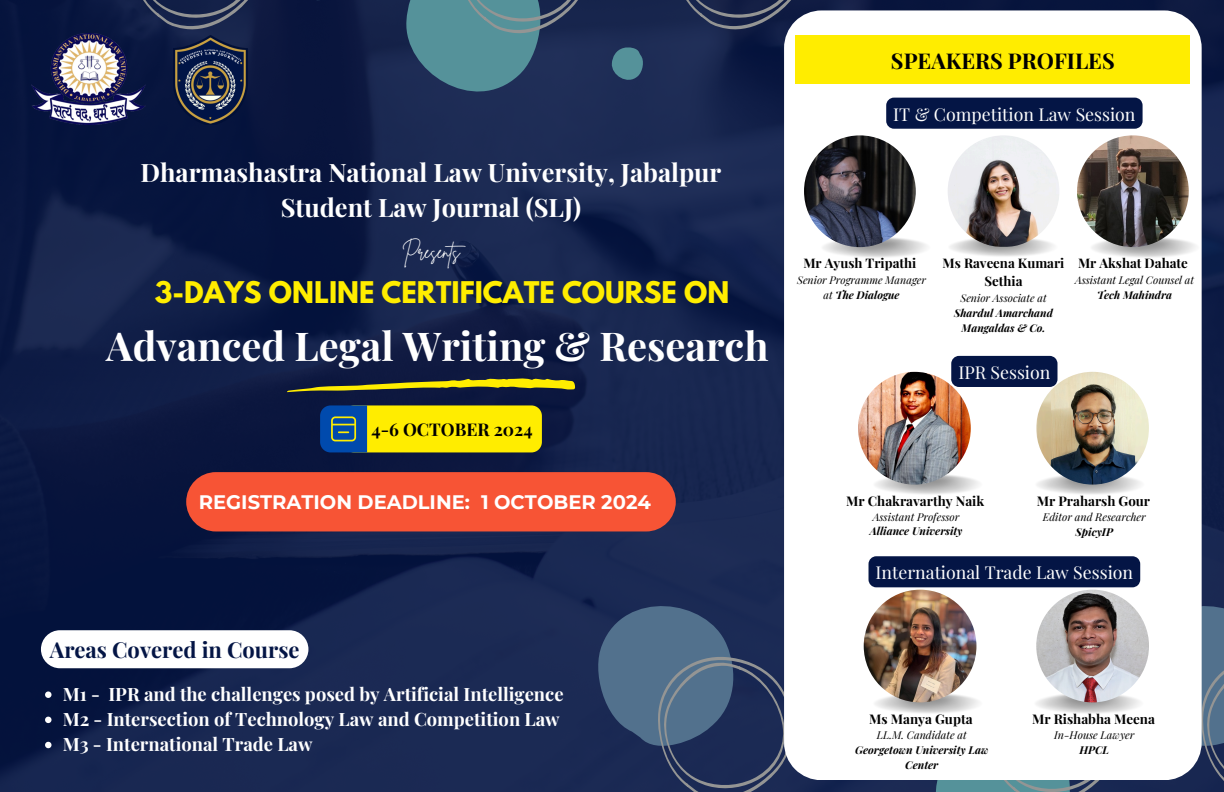
<style>
.page{position:relative;width:1224px;height:792px;background:#fff}
.page>*{position:absolute;margin:0;border:0;box-sizing:border-box;transform-origin:0 0}
.t1{font:700 39.7px "Playfair Display";color:#fff}
.t2{font:700 26.5px "League Spartan";color:#ffed00}
.t3{font:700 25.3px/35.2px "Playfair Display";color:#fff;text-align:center}
.t4{font:700 21.9px "Playfair Display";color:#041545}
.t5{font:700 21.7px "Playfair Display";color:#000}
.t6{font:700 19.5px "Montserrat";color:#fff}
.t7{font:700 18.4px "Playfair Display";color:#fff}
.t8{font:18.3px "Brittany Signature";color:#fff}
.t9{font:17.7px "Playfair Display";color:#fff}
.t10{font:700 17.5px "Playfair Display";color:#000}
.t11{font:700 13.3px "Playfair Display";color:#000}
.t12{font:700 13.2px/18.1px "Playfair Display";color:#000;text-align:center}
.t13{font:italic 10.8px "Playfair Display";color:#000}
.t14{font:italic 700 10.8px/15px "Playfair Display";color:#000;text-align:center}
.t15{font:italic 10.7px/14.8px "Playfair Display";color:#000;text-align:center}
.t16{font:italic 700 10.7px/15px "Playfair Display";color:#000;text-align:center}
.s1{font-weight:700}
</style>
<div class="page">
<img style="left:0;top:0;width:1224px;height:792px">
<svg style="left:127px;top:0;width:137px;height:31px;background:#263153"></svg>
<svg style="left:301px;top:0;width:34px;height:6px"></svg>
<svg style="left:611px;top:47px;width:34px;height:39px"></svg>
<svg style="left:403px;top:0;width:189px;height:92px;background:#40687d"></svg>
<svg style="left:670px;top:0;width:137px;height:31px;background:#2a3454"></svg>
<img style="left:173px;top:33px;width:77px;height:92px">
<img style="left:32px;top:33px;width:114px;height:92px">
<svg style="left:784px;top:10px;width:418px;height:513px"></svg>
<img style="left:1089px;top:237px;width:111px;height:22px">
<img style="left:948px;top:236px;width:111px;height:22px">
<div style="left:796px;top:36px;width:394px;height:48px;background:#ffed00"></div>
<img style="left:821px;top:237px;width:111px;height:22px">
<img style="left:804px;top:135px;width:112px;height:112px;border-radius:50%">
<img style="left:948px;top:135px;width:111px;height:112px;border-radius:50%">
<img style="left:873px;top:474px;width:111px;height:22px">
<img style="left:858px;top:372px;width:113px;height:113px;border-radius:50%">
<div style="left:186px;top:472px;width:490px;height:59px;background:#f75435;border-radius:30px"></div>
<div style="left:344px;top:405px;width:198px;height:47px;background:#ffed00;border-radius:10px"></div>
<svg style="left:320px;top:405px;width:47px;height:47px;background:#185799"></svg>
<img style="left:1035px;top:474px;width:111px;height:22px">
<img style="left:1036px;top:372px;width:113px;height:113px;border-radius:50%">
<svg style="left:287px;top:377px;width:288px;height:15px;background:#6d6d26"></svg>
<img style="left:1077px;top:135px;width:112px;height:112px;border-radius:50%">
<svg style="left:45px;top:691px;width:7px;height:7px"></svg>
<svg style="left:45px;top:717px;width:7px;height:6px"></svg>
<svg style="left:45px;top:742px;width:7px;height:6px"></svg>
<div style="left:41px;top:630px;width:267px;height:38px;background:#fff;border-radius:19px"></div>
<div style="left:886px;top:98px;width:257px;height:31px;background:#041545"></div>
<div style="left:951px;top:356px;width:107px;height:31px;background:#041545"></div>
<svg style="left:597px;top:523px;width:627px;height:269px"></svg>
<p class="t3" style="left:141px;top:154px;width:582px">Dharmashastra National Law University, Jabalpur<br>Student Law Journal (SLJ)</p>
<p class="t8" style="left:402px;top:240px;width:70px">Presents</p>
<p class="t2" style="left:155px;top:279px;width:576px">3-DAYS ONLINE CERTIFICATE COURSE ON</p>
<p class="t1" style="left:106px;top:318px;width:664px">Advanced Legal Writing &amp; Research</p>
<p class="t10" style="left:371px;top:417px;width:163px">4-6 OCTOBER 2024</p>
<p class="t6" style="left:199px;top:490px;width:454px">REGISTRATION DEADLINE: 1 OCTOBER 2024</p>
<h2 class="t4" style="left:50px;top:634px;width:251px">Areas Covered in Course</h2>
<p class="t7" style="left:63px;top:681px;width:502px">M1 - IPR and the challenges posed by Artificial Intelligence</p>
<h3 class="t7" style="left:63px;top:706px;width:498px">M2 - Intersection of Technology Law and Competition Law</h3>
<p class="t7" style="left:63px;top:732px;width:251px">M3 - International Trade Law</p>
<p class="t5" style="left:891px;top:45px;width:225px">SPEAKERS PROFILES</p>
<h1 class="t9" style="left:893px;top:102px;width:244px">IT &amp; Competition Law Session</h1>
<p class="t12" style="left:803px;top:254px;width:114px">Mr Ayush Tripathi</p>
<p class="t15" style="left:797px;top:272px;width:130px">Senior Programme Manager at <span class="s1">The Dialogue</span></p>
<p class="t12" style="left:943px;top:254px;width:123px">Ms Raveena Kumari<br>Sethia</p>
<p class="t15" style="left:960px;top:290px;width:88px">Senior Associate at</p>
<p class="t16" style="left:954px;top:305px;width:100px">Shardul Amarchand<br>Mangaldas &amp; Co.</p>
<p class="t12" style="left:1078px;top:254px;width:111px">Mr Akshat Dahate</p>
<p class="t15" style="left:1075px;top:272px;width:121px">Assistant Legal Counsel at</p>
<p class="t16" style="left:1097px;top:287px;width:77px">Tech Mahindra</p>
<p class="t9" style="left:958px;top:360px;width:94px">IPR Session</p>
<p class="t11" style="left:846px;top:491px;width:140px">Mr Chakravarthy Naik</p>
<p class="t13" style="left:873px;top:509px;width:88px">Assistant Professor</p>
<p class="t14" style="left:870px;top:523px;width:94px">Alliance University</p>
<p class="t11" style="left:1037px;top:491px;width:115px">Mr Praharsh Gour</p>
<p class="t13" style="left:1043px;top:509px;width:104px">Editor and Researcher</p>
<p class="t14" style="left:1076px;top:524px;width:39px">SpicyIP</p>
<p class="t9" style="left:876px;top:560px;width:259px">International Trade Law Session</p>
<p class="t11" style="left:869px;top:709px;width:105px">Ms Manya Gupta</p>
<p class="t13" style="left:877px;top:727px;width:92px">LL.M. Candidate at</p>
<p class="t14" style="left:855px;top:742px;width:135px">Georgetown University Law<br>Center</p>
<p class="t11" style="left:1032px;top:709px;width:124px">Mr Rishabha Meena</p>
<p class="t13" style="left:1054px;top:727px;width:82px">In-House Lawyer</p>
<p class="t14" style="left:1079px;top:742px;width:31px">HPCL</p>
</div>
